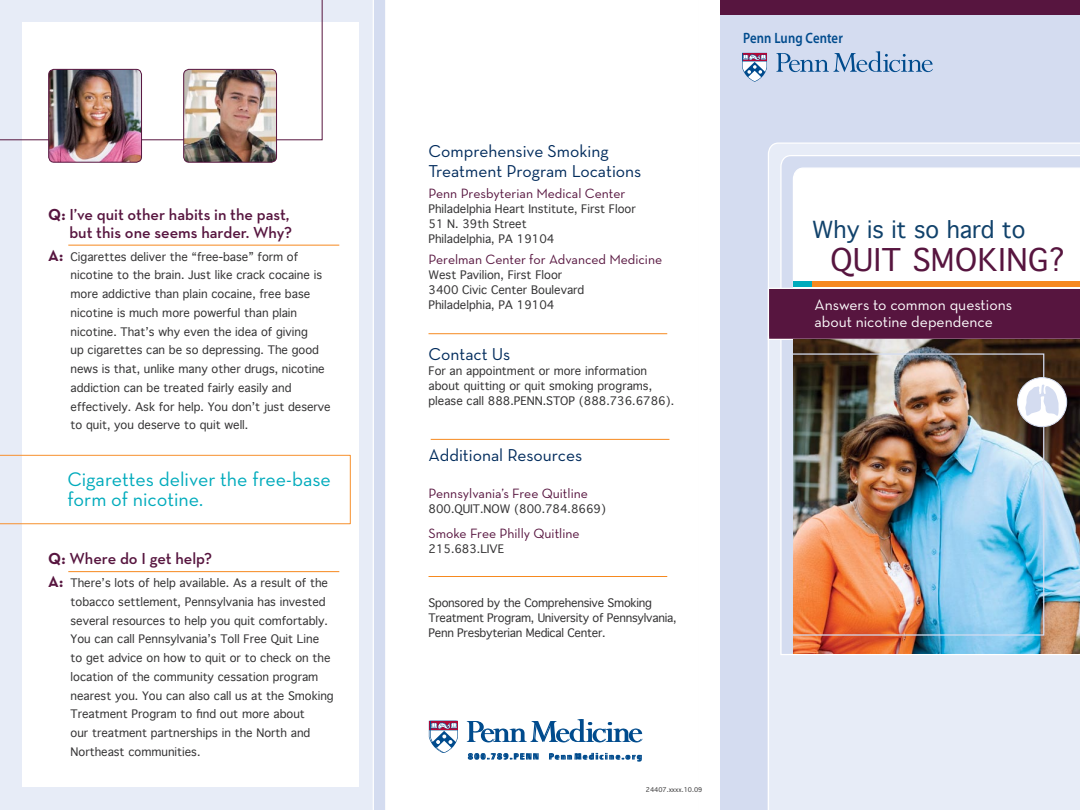
<style>
.page{position:relative;width:1080px;height:810px;background:#fff}
.page>*{position:absolute;margin:0;border:0;box-sizing:border-box;transform-origin:0 0}
.t1{font:30px "Geneva";letter-spacing:.02em;color:#57153f}
.t2{font:22.5px "Geneva";color:#11426b}
.t3{font:20px/20px "Neutra Text";color:#00abbc}
.t4{font:17.5px/20px "Neutra Text";color:#002b5c}
.t5{font:600 16.25px/17.5px "Neutra Text";color:#57153f;text-align:right}
.t6{font:15.62px/16.2px "Neutra Text";color:#fff}
.t7{font:600 15px "Myriad Pro";letter-spacing:.01em;color:#004b8d;scale:.85 1}
.t8{font:13.75px "Neutra Text";color:#57153f}
.t9{font:11.25px/18.8px "Geneva";color:#343334}
.t10{font:11.25px/15px "Geneva";letter-spacing:-.02em;color:#343334}
.t11{font:6.25px "Geneva";color:#343334}
.s1{font-weight:700}
.s2{font-family:"Neutra Text";font-weight:700;font-size:16.25px;color:#57153f}
</style>
<div class="page">
<div style="left:720px;top:15px;width:360px;height:795px;background:#d4dcf0"></div>
<div style="left:767px;top:142px;width:313px;height:668px;background:#e7ecf7"></div>
<svg style="left:780px;top:154px;width:300px;height:502px;background:#dbe1f2"></svg>
<svg style="left:792px;top:167px;width:288px;height:121px"></svg>
<div style="left:768px;top:288px;width:312px;height:52px;background:#57153f"></div>
<div style="left:793px;top:282px;width:19px;height:5px;background:#00abbc"></div>
<div style="left:812px;top:282px;width:268px;height:5px;background:#f6891f"></div>
<svg style="left:742px;top:53px;width:25px;height:29px"></svg>
<svg style="left:776px;top:51px;width:157px;height:21px;background:#a3bad9"></svg>
<div style="left:720px;top:0;width:360px;height:15px;background:#57153f"></div>
<hr style="left:768px;top:336px;width:1px;height:474px;background:#fff">
<div style="left:0;top:0;width:372px;height:810px;background:#e7ecf7"></div>
<svg style="left:372px;top:0;width:13px;height:810px;background:#d9e0f1"></svg>
<div style="left:22px;top:22px;width:337px;height:766px;background:#fff"></div>
<hr style="left:68px;top:245px;width:271px;height:1px;background:#f6891f">
<hr style="left:68px;top:571px;width:271px;height:1px;background:#f6891f">
<img style="left:793px;top:339px;width:287px;height:315px">
<div style="left:787px;top:353px;width:257px;height:283px;border:1px solid #d4dcf0"></div>
<div style="left:1018px;top:378px;width:49px;height:49px;background:#fff;border-radius:50%"></div>
<div style="left:1017px;top:377px;width:50px;height:50px;border:1px solid #d4dcf0;border-radius:50%"></div>
<svg style="left:1025px;top:384px;width:34px;height:32px"></svg>
<svg style="left:0;top:455px;width:351px;height:69px"></svg>
<svg style="left:0;top:0;width:323px;height:140px"></svg>
<img style="left:184px;top:69px;width:93px;height:93px;border-radius:5px">
<div style="left:183px;top:69px;width:94px;height:94px;border:1px solid #57153f;border-radius:5px"></div>
<img style="left:49px;top:69px;width:93px;height:93px;border-radius:5px">
<div style="left:48px;top:69px;width:94px;height:94px;border:1px solid #57153f;border-radius:5px"></div>
<svg style="left:429px;top:721px;width:29px;height:32px"></svg>
<svg style="left:467px;top:719px;width:175px;height:23px"></svg>
<svg style="left:468px;top:753px;width:71px;height:7px"></svg>
<svg style="left:549px;top:753px;width:93px;height:9px"></svg>
<hr style="left:431px;top:439px;width:238px;height:1px;background:#f6891f">
<hr style="left:429px;top:576px;width:238px;height:1px;background:#f6891f">
<hr style="left:429px;top:333px;width:238px;height:1px;background:#f6891f">
<h3 class="t5" style="left:48px;top:206px;width:245px"><span class="s1">Q:</span> I’ve quit other habits in the past, but this one seems harder. Why?</h3>
<p class="t9" style="left:71px;top:248px;width:262px;text-indent:-22px"><span class="s2">A:</span> Cigarettes deliver the “free-base” form of nicotine to the brain. Just like crack cocaine is more addictive than plain cocaine, free base nicotine is much more powerful than plain nicotine. That’s why even the idea of giving<br>up cigarettes can be so depressing. The good news is that, unlike many other drugs, nicotine addiction can be treated fairly easily and effectively. Ask for help. You don’t just deserve to quit, you deserve to quit well.</p>
<h3 class="t3" style="left:68px;top:469px;width:265px">Cigarettes deliver the free-base form of nicotine.</h3>
<h3 class="t5" style="left:48px;top:550px;width:165px"><span class="s1">Q:</span> Where do I get help?</h3>
<p class="t9" style="left:71px;top:575px;width:265px;text-indent:-22px"><span class="s2">A:</span> There’s lots of help available. As a result of the tobacco settlement, Pennsylvania has invested several resources to help you quit comfortably.<br>You can call Pennsylvania’s Toll Free Quit Line<br>to get advice on how to quit or to check on the location of the community cessation program nearest you. You can also call us at the Smoking Treatment Program to find out more about<br>our treatment partnerships in the North and Northeast communities.</p>
<h3 class="t4" style="left:429px;top:141px;width:214px">Comprehensive Smoking<br>Treatment Program Locations</h3>
<p class="t8" style="left:429px;top:185px;width:198px">Penn Presbyterian Medical Center</p>
<p class="t9" style="left:429px;top:202px;width:209px;line-height:15px">Philadelphia Heart Institute, First Floor<br>51 N. 39th Street<br>Philadelphia, PA 19104</p>
<p class="t8" style="left:429px;top:250px;width:235px">Perelman Center for Advanced Medicine</p>
<p class="t9" style="left:429px;top:268px;width:157px;line-height:15px">West Pavilion, First Floor<br>3400 Civic Center Boulevard<br>Philadelphia, PA 19104</p>
<h3 class="t4" style="left:429px;top:344px;width:83px">Contact Us</h3>
<p class="t9" style="left:429px;top:364px;width:225px;line-height:15px">For an appointment or more information about quitting or quit smoking programs, please call 888.PENN .STO</p>
<p class="t9" style="left:569px;top:392px;width:107px">P (888.736.6786).</p>
<h3 class="t4" style="left:429px;top:445px;width:155px">Additional Resources</h3>
<p class="t8" style="left:429px;top:485px;width:161px">Pennsylvania’s Free Quitline</p>
<p class="t9" style="left:429px;top:500px;width:34px">800.QUIT</p>
<p class="t9" style="left:480px;top:500px;width:127px">.NOW (800.784.8669)</p>
<p class="t8" style="left:429px;top:525px;width:153px">Smoke Free Philly Quitline</p>
<p class="t9" style="left:429px;top:541px;width:77px">215.683.LIVE</p>
<p class="t10" style="left:429px;top:596px;width:250px">Sponsored by the Comprehensive Smoking<br>Treatment Program, University of Pennsylvania,<br>Penn Presbyterian Medical Center.</p>
<h3 class="t7" style="left:743px;top:29px;width:119px">Penn Lung Center</h3>
<h2 class="t2" style="left:812px;top:215px;width:215px">Why is it so hard to</h2>
<h1 class="t1" style="left:830px;top:241px;width:237px">quit smoking?</h1>
<h3 class="t6" style="left:814px;top:297px;width:199px">Answers to common questions about nicotine dependence</h3>
<p class="t11" style="left:646px;top:786px;width:58px">24407.xxxx.10.09</p>
</div>
